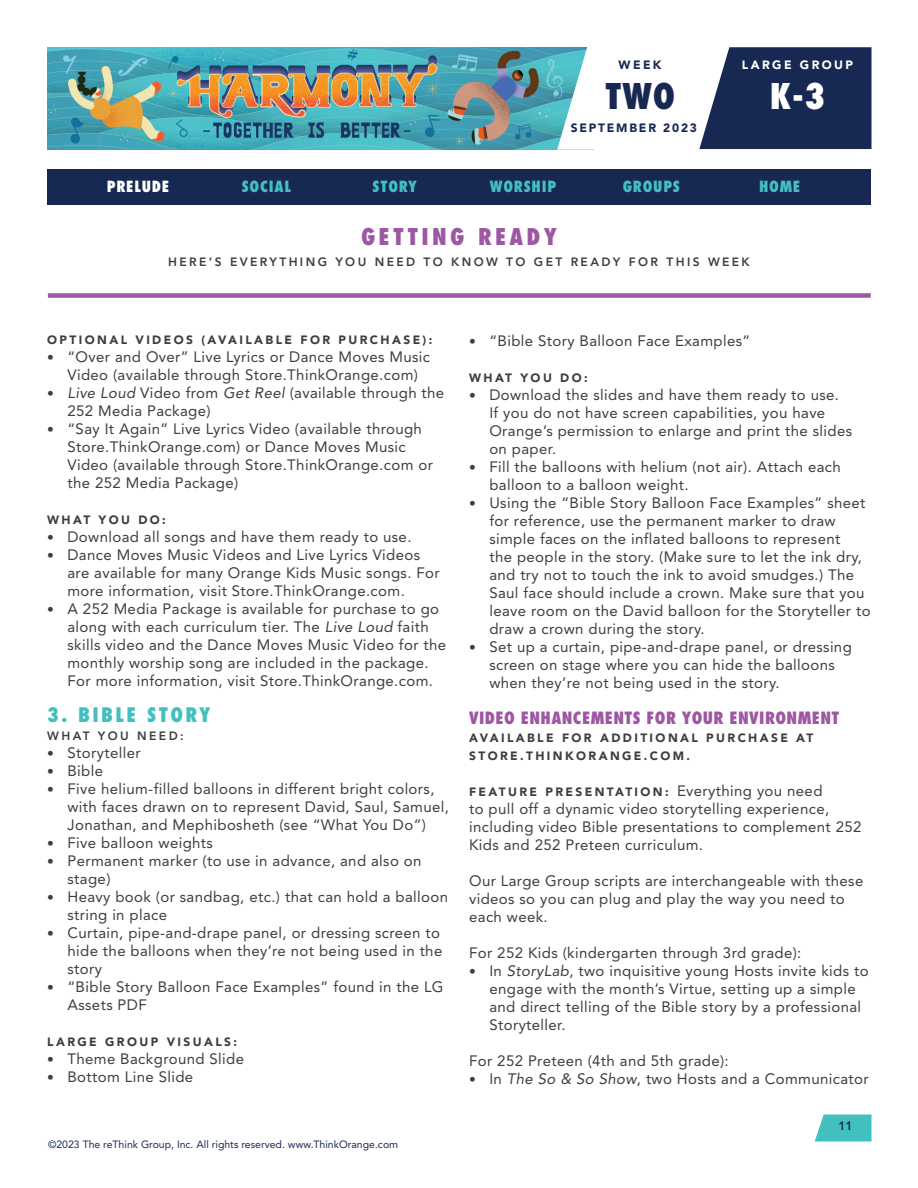
<style>
.page{position:relative;width:918px;height:1188px;background:#fff}
.page>*{position:absolute;margin:0;border:0;box-sizing:border-box;transform-origin:0 0}
.t1{font:800 condensed 34.5px "Futura Std";color:#172953}
.t2{font:800 condensed 34.5px "Futura Std";color:#fff}
.t3{font:800 condensed 22.5px "Futura Std";letter-spacing:.15em;color:#9d57a3}
.Paragraph_Style_1{font:800 condensed 19.5px "Futura Std";letter-spacing:.125em;color:#42c0bf}
.Paragraph_Style_1-2{font:800 condensed 16.5px "Futura Std";letter-spacing:.025em;color:#9d57a3}
.Paragraph_Style_1-3{font:15px/18px "Avenir LT Std";letter-spacing:.025em;color:#3e3e3f}
.t4{font:800 condensed 15px "Futura Std";letter-spacing:.05em;color:#42c0bf}
.t5{font:800 condensed 15px "Futura Std";letter-spacing:.05em;color:#fff}
.Paragraph_Style_1-4{font:900 12px/18px "Avenir LT Std";letter-spacing:.2em;color:#3e3e3f}
.Paragraph_Style_1-5{font:800 12px "Avenir LT Std";letter-spacing:.2em;color:#3e3e3f}
.t6{font:900 12px "Avenir LT Std";letter-spacing:.15em;color:#172953}
.t7{font:900 12px "Avenir LT Std";letter-spacing:.2em;color:#fff}
.t8{font:800 12px "Avenir LT Std";color:#172953}
.t9{font:10.5px "Avenir LT Std";color:#172953}
.s1{font-family:"Avenir";font-size:13.5px}
.s2{font-style:italic}
.s3{font-weight:400;font-size:15px}
</style>
<div class="page">
<img style="left:47px;top:47px;width:510px;height:102px">
<svg style="left:815px;top:1114px;width:57px;height:28px;background:#57c7c6"></svg>
<svg style="left:557px;top:47px;width:315px;height:103px"></svg>
<div style="left:48px;top:293px;width:823px;height:5px;background:#9d57a3"></div>
<div style="left:47px;top:170px;width:824px;height:36px;background:#172953"></div>
<p class="t6" style="left:619px;top:58px;width:44px">WEEK</p>
<p class="t7" style="left:742px;top:58px;width:113px">LARGE GROUP</p>
<h1 class="t1" style="left:605px;top:75px;width:72px">TWO</h1>
<h1 class="t2" style="left:770px;top:75px;width:57px">K-3</h1>
<p class="t6" style="left:571px;top:121px;width:128px">SEPTEMBER 2023</p>
<p class="t5" style="left:107px;top:177px;width:64px">PRELUDE</p>
<p class="t4" style="left:242px;top:177px;width:51px">SOCIAL</p>
<p class="t4" style="left:373px;top:177px;width:46px">STORY</p>
<p class="t4" style="left:490px;top:177px;width:68px">WORSHIP</p>
<p class="t4" style="left:623px;top:177px;width:59px">GROUPS</p>
<p class="t4" style="left:759px;top:177px;width:43px">HOME</p>
<h2 class="t3" style="left:361px;top:223px;width:197px">GETTING READY</h2>
<p class="Paragraph_Style_1-5" style="left:168px;top:254px;width:583px">HERE’S EVERYTHING YOU NEED TO KNOW TO GET READY FOR THIS WEEK</p>
<p class="Paragraph_Style_1-4" style="left:47px;top:331px;width:387px">OPTIONAL VIDEOS (AVAILABLE FOR PURCHASE):</p>
<p class="Paragraph_Style_1-3" style="left:47px;top:348px;width:384px;text-align:center"><span class="s1">•</span> “Over and Over” Live Lyrics or Dance Moves Music<br>Video (available through Store.ThinkOrange.com)</p>
<p class="Paragraph_Style_1-3" style="left:68px;top:384px;width:378px;text-indent:-20px"><span class="s1">•</span> <span class="s2">Live Loud</span> Video from <span class="s2">Get Reel</span> (available through the<br>252 Media Package)</p>
<p class="Paragraph_Style_1-3" style="left:68px;top:420px;width:367px;text-indent:-20px"><span class="s1">•</span> “Say It Again” Live Lyrics Video (available through Store.ThinkOrange.com) or Dance Moves Music Video (available through Store.ThinkOrange.com or the 252 Media Package)</p>
<p class="Paragraph_Style_1-4" style="left:47px;top:511px;width:120px">WHAT YOU DO:</p>
<p class="Paragraph_Style_1-3" style="left:47px;top:528px;width:366px"><span class="s1">•</span> Download all songs and have them ready to use.</p>
<p class="Paragraph_Style_1-3" style="left:68px;top:546px;width:374px;text-indent:-20px"><span class="s1">•</span> Dance Moves Music Videos and Live Lyrics Videos are available for many Orange Kids Music songs. For more information, visit Store.ThinkOrange.com.</p>
<p class="Paragraph_Style_1-3" style="left:68px;top:600px;width:380px;text-indent:-20px"><span class="s1">•</span> A 252 Media Package is available for purchase to go along with each curriculum tier. The <span class="s2">Live Loud</span> faith skills video and the Dance Moves Music Video for the monthly worship song are included in the package.<br>For more information, visit Store.ThinkOrange.com.</p>
<p class="Paragraph_Style_1" style="left:47px;top:702px;width:165px">3. BIBLE STORY</p>
<p class="Paragraph_Style_1-5" style="left:47px;top:729px;width:138px">WHAT YOU NEED:</p>
<p class="Paragraph_Style_1-3" style="left:47px;top:744px;width:95px"><span class="s1">•</span> Storyteller</p>
<p class="Paragraph_Style_1-3" style="left:47px;top:762px;width:57px"><span class="s1">•</span> Bible</p>
<p class="Paragraph_Style_1-3" style="left:68px;top:780px;width:383px;text-indent:-20px"><span class="s1">•</span> Five helium-filled balloons in different bright colors, with faces drawn on to represent David, Saul, Samuel,<br>Jonathan, and Mephibosheth (see “What You Do”)</p>
<p class="Paragraph_Style_1-3" style="left:47px;top:834px;width:167px"><span class="s1">•</span> Five balloon weights</p>
<p class="Paragraph_Style_1-3" style="left:68px;top:852px;width:355px;text-indent:-20px"><span class="s1">•</span> Permanent marker (to use in advance, and also on stage)</p>
<p class="Paragraph_Style_1-3" style="left:68px;top:888px;width:382px;text-indent:-20px"><span class="s1">•</span> Heavy book (or sandbag, etc.) that can hold a balloon string in place</p>
<p class="Paragraph_Style_1-3" style="left:68px;top:924px;width:376px;text-indent:-20px"><span class="s1">•</span> Curtain, pipe-and-drape panel, or dressing screen to hide the balloons when they’re not being used in the story</p>
<p class="Paragraph_Style_1-3" style="left:68px;top:978px;width:378px;text-indent:-20px"><span class="s1">•</span> “Bible Story Balloon Face Examples” found in the LG<br>Assets PDF</p>
<p class="Paragraph_Style_1-4" style="left:47px;top:1033px;width:191px">LARGE GROUP VISUALS:</p>
<p class="Paragraph_Style_1-3" style="left:47px;top:1050px;width:198px"><span class="s1">•</span> Theme Background Slide</p>
<p class="Paragraph_Style_1-3" style="left:47px;top:1068px;width:148px"><span class="s1">•</span> Bottom Line Slide</p>
<p class="t9" style="left:48px;top:1138px;width:352px">©2023 The reThink Group, Inc. All rights reserved. www.ThinkOrange.com</p>
<p class="Paragraph_Style_1-3" style="left:469px;top:332px;width:283px"><span class="s1">•</span> “Bible Story Balloon Face Examples”</p>
<p class="Paragraph_Style_1-4" style="left:469px;top:369px;width:120px">WHAT YOU DO:</p>
<p class="Paragraph_Style_1-3" style="left:489px;top:386px;width:364px;text-indent:-20px"><span class="s1">•</span> Download the slides and have them ready to use.<br>If you do not have screen capabilities, you have Orange’s permission to enlarge and print the slides on paper.</p>
<p class="Paragraph_Style_1-3" style="left:489px;top:458px;width:353px;text-indent:-20px"><span class="s1">•</span> Fill the balloons with helium (not air). Attach each balloon to a balloon weight.</p>
<p class="Paragraph_Style_1-3" style="left:489px;top:494px;width:383px;text-indent:-20px"><span class="s1">•</span> Using the “Bible Story Balloon Face Examples” sheet for reference, use the permanent marker to draw simple faces on the inflated balloons to represent<br>the people in the story. (Make sure to let the ink dry, and try not to touch the ink to avoid smudges.) The Saul face should include a crown. Make sure that you leave room on the David balloon for the Storyteller to draw a crown during the story.</p>
<p class="Paragraph_Style_1-3" style="left:489px;top:638px;width:364px;text-indent:-20px"><span class="s1">•</span> Set up a curtain, pipe-and-drape panel, or dressing screen on stage where you can hide the balloons when they’re not being used in the story.</p>
<p class="Paragraph_Style_1-2" style="left:469px;top:708px;width:372px">VIDEO ENHANCEMENTS FOR YOUR ENVIRONMENT</p>
<p class="Paragraph_Style_1-4" style="left:469px;top:729px;width:346px">AVAILABLE FOR ADDITIONAL PURCHASE AT<br>STORE.THINKORANGE.COM.</p>
<p class="Paragraph_Style_1-4" style="left:469px;top:783px;width:355px">FEATURE PRESENTATION: <span class="s3">Everything you need</span></p>
<p class="Paragraph_Style_1-3" style="left:469px;top:800px;width:394px">to pull off a dynamic video storytelling experience, including video Bible presentations to complement 252<br>Kids and 252 Preteen curriculum.</p>
<p class="Paragraph_Style_1-3" style="left:469px;top:872px;width:396px">Our Large Group scripts are interchangeable with these videos so you can plug and play the way you need to each week.</p>
<p class="Paragraph_Style_1-3" style="left:469px;top:944px;width:334px">For 252 Kids (kindergarten through 3rd grade):</p>
<p class="Paragraph_Style_1-3" style="left:489px;top:962px;width:381px;text-indent:-20px"><span class="s1">•</span> In <span class="s2">StoryLab</span>, two inquisitive young Hosts invite kids to engage with the month’s Virtue, setting up a simple and direct telling of the Bible story by a professional Storyteller.</p>
<p class="Paragraph_Style_1-3" style="left:469px;top:1052px;width:261px">For 252 Preteen (4th and 5th grade):</p>
<p class="Paragraph_Style_1-3" style="left:469px;top:1070px;width:401px"><span class="s1">•</span> In <span class="s2">The So &amp; So Show</span>, two Hosts and a Communicator</p>
<p class="t8" style="left:838px;top:1118px;width:16px">11</p>
</div>
